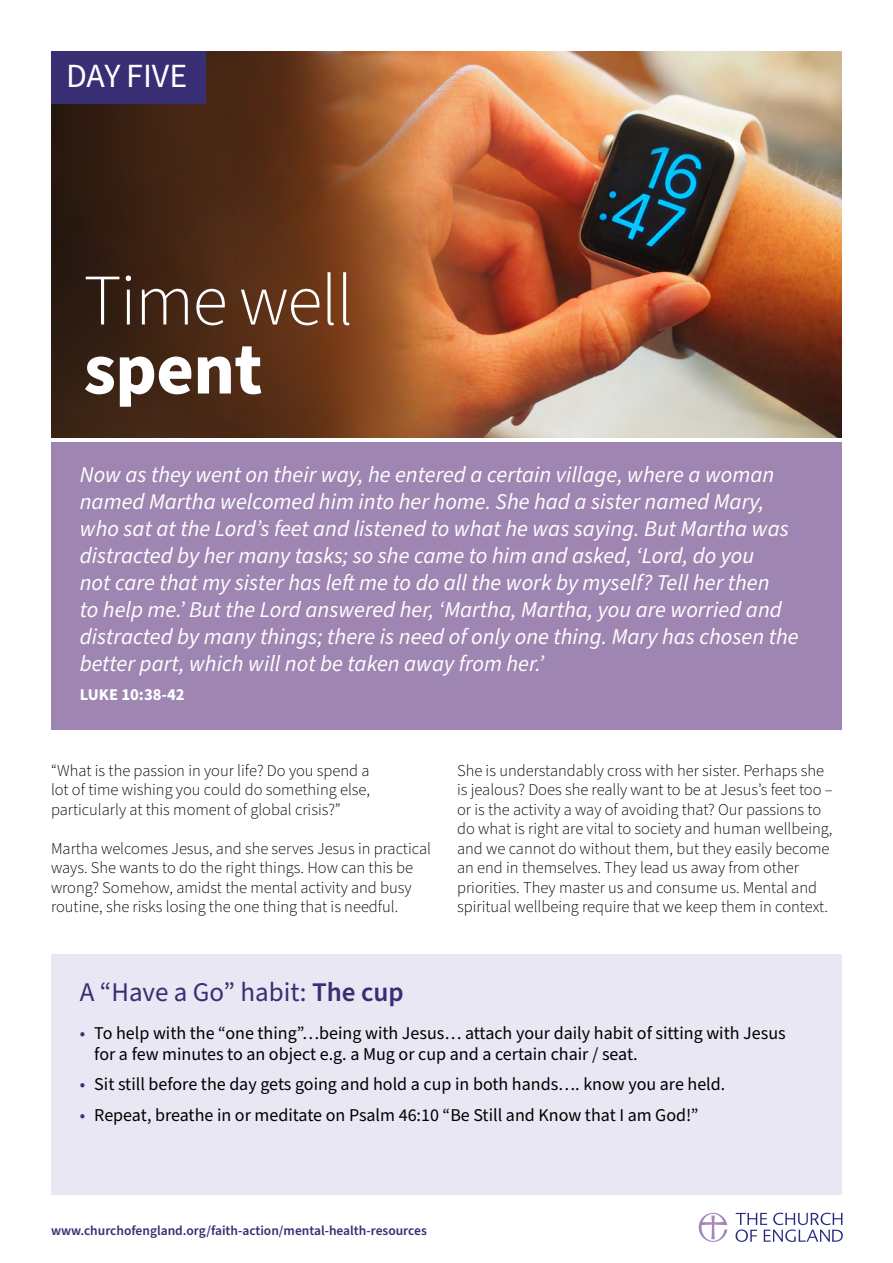
<style>
.page{position:relative;width:893px;height:1263px;background:#fff}
.page>*{position:absolute;margin:0;border:0;box-sizing:border-box;transform-origin:0 0}
.t1{font:300 72.6px "Source Sans Pro";letter-spacing:-.02em;color:#fff}
.t2{font:700 72.6px "Source Sans Pro";letter-spacing:-.01em;color:#fff}
.t3{font:33.9px "Source Sans Pro";color:#fff}
.t4{font:27px "Source Sans Pro";color:#382e73}
.t5{font:italic 22.5px/27px "Source Sans Pro";color:#fff}
.t6{font:18px/21.6px "Source Sans Pro";color:#000}
.t7{font:300 16.5px/19.5px "Source Sans Pro";color:#000}
.t8{font:700 16.5px "Source Sans Pro";color:#fff}
.t9{font:600 13.5px "Source Sans Pro";color:#382e73}
.s1{font-weight:600}
.s2{color:#382e73}
</style>
<div class="page">
<svg style="left:735px;top:1213px;width:108px;height:29px"></svg>
<svg style="left:699px;top:1213px;width:28px;height:29px"></svg>
<img style="left:51px;top:51px;width:791px;height:387px">
<div style="left:51px;top:954px;width:791px;height:241px;background:#e9e7f4"></div>
<div style="left:51px;top:51px;width:155px;height:52px;background:#382e73"></div>
<div style="left:51px;top:442px;width:791px;height:287px;background:#9f85b1"></div>
<p class="t3" style="left:66px;top:53px;width:123px">DAY FIVE</p>
<p class="t1" style="left:84px;top:252px;width:271px">Time well</p>
<p class="t2" style="left:84px;top:320px;width:180px">spent</p>
<p class="t5" style="left:80px;top:462px;width:720px">Now as they went on their way, he entered a certain village, where a woman named Martha welcomed him into her home. She had a sister named Mary, who sat at the Lord’s feet and listened to what he was saying. But Martha was distracted by her many tasks; so she came to him and asked, ‘Lord, do you<br>not care that my sister has left me to do all the work by myself? Tell her then<br>to help me.’ But the Lord answered her, ‘Martha, Martha, you are worried and distracted by many things; there is need of only one thing. Mary has chosen the better part, which will not be taken away from her.’</p>
<p class="t8" style="left:80px;top:683px;width:106px">LUKE 10:38-42</p>
<p class="t7" style="left:51px;top:761px;width:321px;text-align:justify">“What is the passion in your life? Do you spend a lot of time wishing you could do something else, particularly at this moment of global crisis?”</p>
<p class="t7" style="left:51px;top:839px;width:381px">Martha welcomes Jesus, and she serves Jesus in practical ways. She wants to do the right things. How can this be wrong? Somehow, amidst the mental activity and busy routine, she risks losing the one thing that is needful.</p>
<p class="t7" style="left:457px;top:761px;width:377px">She is understandably cross with her sister. Perhaps she is jealous? Does she really want to be at Jesus’s feet too – or is the activity a way of avoiding that? Our passions to do what is right are vital to society and human wellbeing, and we cannot do without them, but they easily become an end in themselves. They lead us away from other priorities. They master us and consume us. Mental and spiritual wellbeing require that we keep them in context.</p>
<p class="t4" style="left:80px;top:974px;width:326px">A “Have a Go” habit: <span class="s1">The cup</span></p>
<p class="t6" style="left:94px;top:1022px;width:693px;text-indent:-14px"><span class="s2">•</span> To help with the “one thing”…being with Jesus… attach your daily habit of sitting with Jesus for a few minutes to an object e.g. a Mug or cup and a certain chair / seat.</p>
<p class="t6" style="left:80px;top:1074px;width:647px"><span class="s2">•</span> Sit still before the day gets going and hold a cup in both hands…. know you are held.</p>
<p class="t6" style="left:80px;top:1104px;width:620px"><span class="s2">•</span> Repeat, breathe in or meditate on Psalm 46:10 “Be Still and Know that I am God!”</p>
<p class="t9" style="left:51px;top:1221px;width:377px">www.churchofengland.org/faith-action/mental-health-resources</p>
</div>
